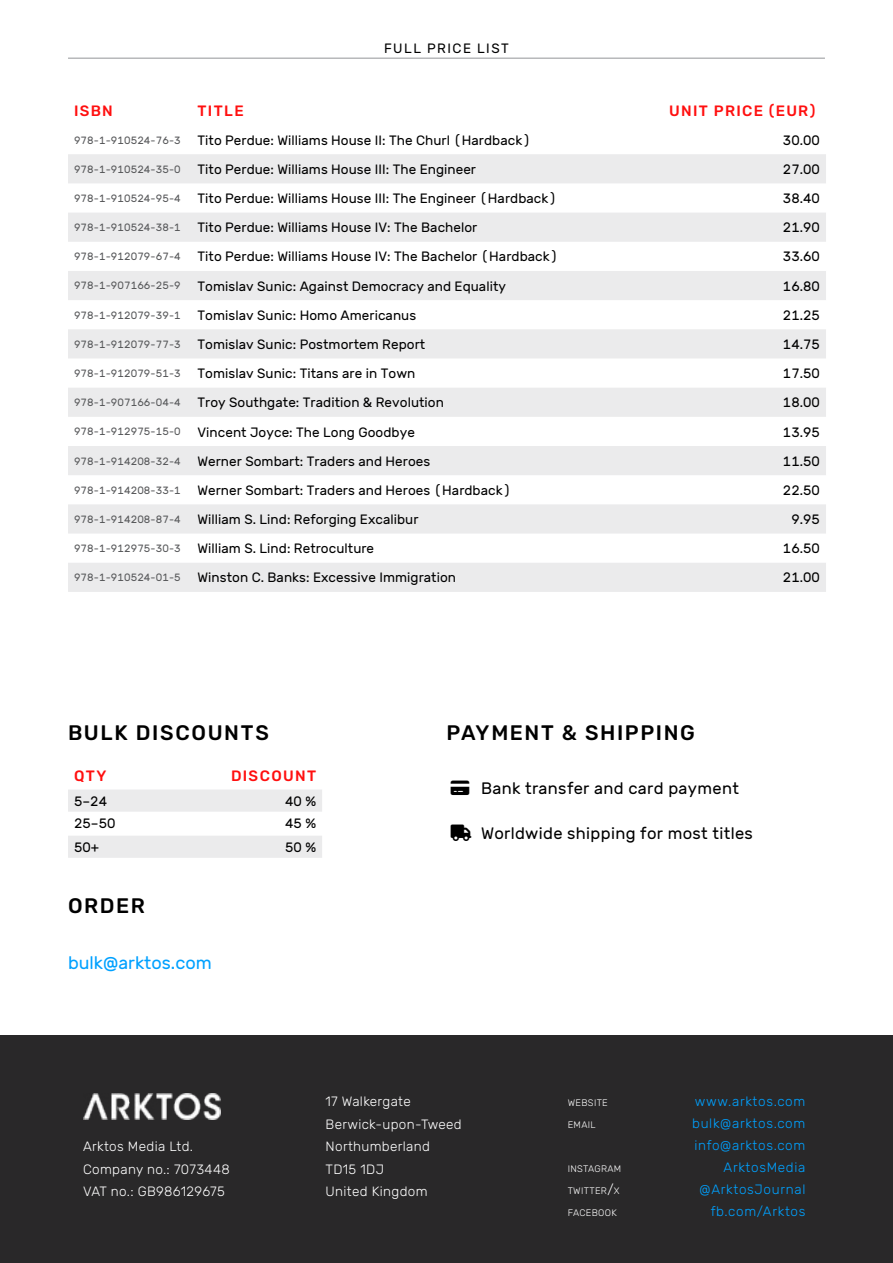
<style>
.page{position:relative;width:893px;height:1263px;background:#fff}
.page>*{position:absolute;margin:0;border:0;box-sizing:border-box;transform-origin:0 0}
.t1{font:500 21px "Rubik";letter-spacing:.075em;color:#000}
.t2{font:18px "Rubik";color:#00a1ff}
.t3{font:16.5px "Rubik";letter-spacing:.02em;color:#000}
.t4{font:500 15px "Rubik";letter-spacing:.085em;color:#ff0f0f}
.t5{font:13.5px "Rubik";letter-spacing:.005em;color:#000}
.t6{font:300 13.5px/22.5px "Rubik";letter-spacing:.025em;color:#fff}
.t7{font:300 13.5px/22px "Rubik";letter-spacing:.05em;color:#00a1ff}
.t8{font:300 9.45px "Rubik";letter-spacing:.035em;color:#fff}
.s1{font-size:10.5px;color:#58595b}
.s2{font-size:13.5px}
</style>
<div class="page">
<hr style="left:68px;top:58px;width:757px;height:1px;background:#939598">
<svg style="left:68px;top:790px;width:254px;height:68px"></svg>
<svg style="left:68px;top:154px;width:758px;height:438px;fill:#ebebec"></svg>
<div style="left:0;top:1035px;width:893px;height:228px;background:#292829"></div>
<img style="left:83px;top:1093px;width:138px;height:27px">
<p class="t5" style="left:384px;top:40px;width:20px">Full</p>
<p class="t5" style="left:427px;top:40px;width:20px">Price</p>
<p class="t5" style="left:477px;top:40px;width:18px">List</p>
<p class="t4" style="left:74px;top:102px;width:40px">ISBN</p>
<p class="t4" style="left:197px;top:102px;width:48px">TITLE</p>
<p class="t4" style="left:669px;top:102px;width:148px">UNIT PRICE (EUR)</p>
<p class="t5" style="left:74px;top:133px;width:458px"><span class="s1">978-1-910524-76-3</span> Tito Perdue: Williams House II: The Churl (Hardback)</p>
<p class="t5" style="left:783px;top:133px;width:39px">30.00</p>
<p class="t5" style="left:74px;top:162px;width:403px"><span class="s1">978-1-910524-35-0</span> Tito Perdue: Williams House III: The Engineer</p>
<p class="t5" style="left:783px;top:162px;width:39px">27.00</p>
<p class="t5" style="left:74px;top:191px;width:484px"><span class="s1">978-1-910524-95-4</span> Tito Perdue: Williams House III: The Engineer (Hardback)</p>
<p class="t5" style="left:783px;top:191px;width:39px">38.40</p>
<p class="t5" style="left:74px;top:220px;width:405px"><span class="s1">978-1-910524-38-1</span> Tito Perdue: Williams House IV: The Bachelor</p>
<p class="t5" style="left:783px;top:220px;width:39px">21.90</p>
<p class="t5" style="left:74px;top:249px;width:486px"><span class="s1">978-1-912079-67-4</span> Tito Perdue: Williams House IV: The Bachelor (Hardback)</p>
<p class="t5" style="left:783px;top:249px;width:39px">33.60</p>
<p class="t5" style="left:74px;top:278px;width:433px"><span class="s1">978-1-907166-25-9</span> Tomislav Sunic: Against Democracy and Equality</p>
<p class="t5" style="left:783px;top:278px;width:39px">16.80</p>
<p class="t5" style="left:74px;top:308px;width:344px"><span class="s1">978-1-912079-39-1</span> Tomislav Sunic: Homo Americanus</p>
<p class="t5" style="left:783px;top:308px;width:39px">21.25</p>
<p class="t5" style="left:74px;top:337px;width:353px"><span class="s1">978-1-912079-77-3</span> Tomislav Sunic: Postmortem Report</p>
<p class="t5" style="left:783px;top:337px;width:39px">14.75</p>
<p class="t5" style="left:74px;top:366px;width:343px"><span class="s1">978-1-912079-51-3</span> Tomislav Sunic: Titans are in Town</p>
<p class="t5" style="left:783px;top:366px;width:39px">17.50</p>
<p class="t5" style="left:74px;top:395px;width:371px"><span class="s1">978-1-907166-04-4</span> Troy Southgate: Tradition &amp; Revolution</p>
<p class="t5" style="left:783px;top:395px;width:39px">18.00</p>
<p class="t5" style="left:74px;top:424px;width:342px"><span class="s1">978-1-912975-15-0</span> Vincent Joyce: The Long Goodbye</p>
<p class="t5" style="left:783px;top:424px;width:39px">13.95</p>
<p class="t5" style="left:74px;top:453px;width:358px"><span class="s1">978-1-914208-32-4</span> Werner Sombart: Traders and Heroes</p>
<p class="t5" style="left:783px;top:453px;width:39px">11.50</p>
<p class="t5" style="left:74px;top:483px;width:439px"><span class="s1">978-1-914208-33-1</span> Werner Sombart: Traders and Heroes (Hardback)</p>
<p class="t5" style="left:783px;top:483px;width:39px">22.50</p>
<p class="t5" style="left:74px;top:512px;width:346px"><span class="s1">978-1-914208-87-4</span> William S. Lind: Reforging Excalibur</p>
<p class="t5" style="left:791px;top:512px;width:30px">9.95</p>
<p class="t5" style="left:74px;top:541px;width:302px"><span class="s1">978-1-912975-30-3</span> William S. Lind: Retroculture</p>
<p class="t5" style="left:783px;top:541px;width:39px">16.50</p>
<p class="t5" style="left:74px;top:570px;width:384px"><span class="s1">978-1-910524-01-5</span> Winston C. Banks: Excessive Immigration</p>
<p class="t5" style="left:783px;top:570px;width:39px">21.00</p>
<h1 class="t1" style="left:68px;top:720px;width:202px">BULK DISCOUNTS</h1>
<p class="t4" style="left:74px;top:767px;width:34px">QTY</p>
<p class="t4" style="left:231px;top:767px;width:87px">DISCOUNT</p>
<p class="t5" style="left:74px;top:793px;width:35px">5–24</p>
<p class="t5" style="left:285px;top:793px;width:32px">40 %</p>
<p class="t5" style="left:74px;top:816px;width:43px">25–50</p>
<p class="t5" style="left:285px;top:816px;width:32px">45 %</p>
<p class="t5" style="left:74px;top:840px;width:27px">50+</p>
<p class="t5" style="left:285px;top:840px;width:32px">50 %</p>
<h1 class="t1" style="left:68px;top:894px;width:63px">ORDER</h1>
<h2 class="t2" style="left:68px;top:952px;width:145px">bulk@arktos.com</h2>
<h1 class="t1" style="left:446px;top:720px;width:250px">PAYMENT &amp; SHIPPING</h1>
<p class="t3" style="left:481px;top:779px;width:259px">Bank transfer and card payment</p>
<p class="t3" style="left:481px;top:824px;width:273px">Worldwide shipping for most titles</p>
<p class="t6" style="left:83px;top:1135px;width:148px">Arktos M edia Ltd.<br>Company no.: 7073448<br>VAT no.: GB986129675</p>
<p class="t6" style="left:326px;top:1090px;width:138px">17 Walkergate<br>Berwick-upon-Tweed<br>Northumberland<br>TD15 1DJ<br>U nited Kingdom</p>
<p class="t8" style="left:568px;top:1097px;width:42px">WEBSITE</p>
<p class="t7" style="left:695px;top:1091px;width:112px">www.arktos.com</p>
<p class="t8" style="left:568px;top:1119px;width:30px">EMAIL</p>
<p class="t7" style="left:692px;top:1113px;width:115px">bulk@arktos.com info@arktos.com</p>
<p class="t8" style="left:568px;top:1163px;width:55px">INSTAGRAM</p>
<p class="t7" style="left:723px;top:1157px;width:83px">ArktosM edia</p>
<p class="t8" style="left:568px;top:1185px;width:53px">TWITTER<span class="s2">/</span>X</p>
<p class="t7" style="left:700px;top:1179px;width:107px">@ArktosJournal</p>
<p class="t8" style="left:568px;top:1208px;width:51px">FACEBOOK</p>
<p class="t7" style="left:711px;top:1201px;width:96px">fb.com/Arktos</p>
</div>
